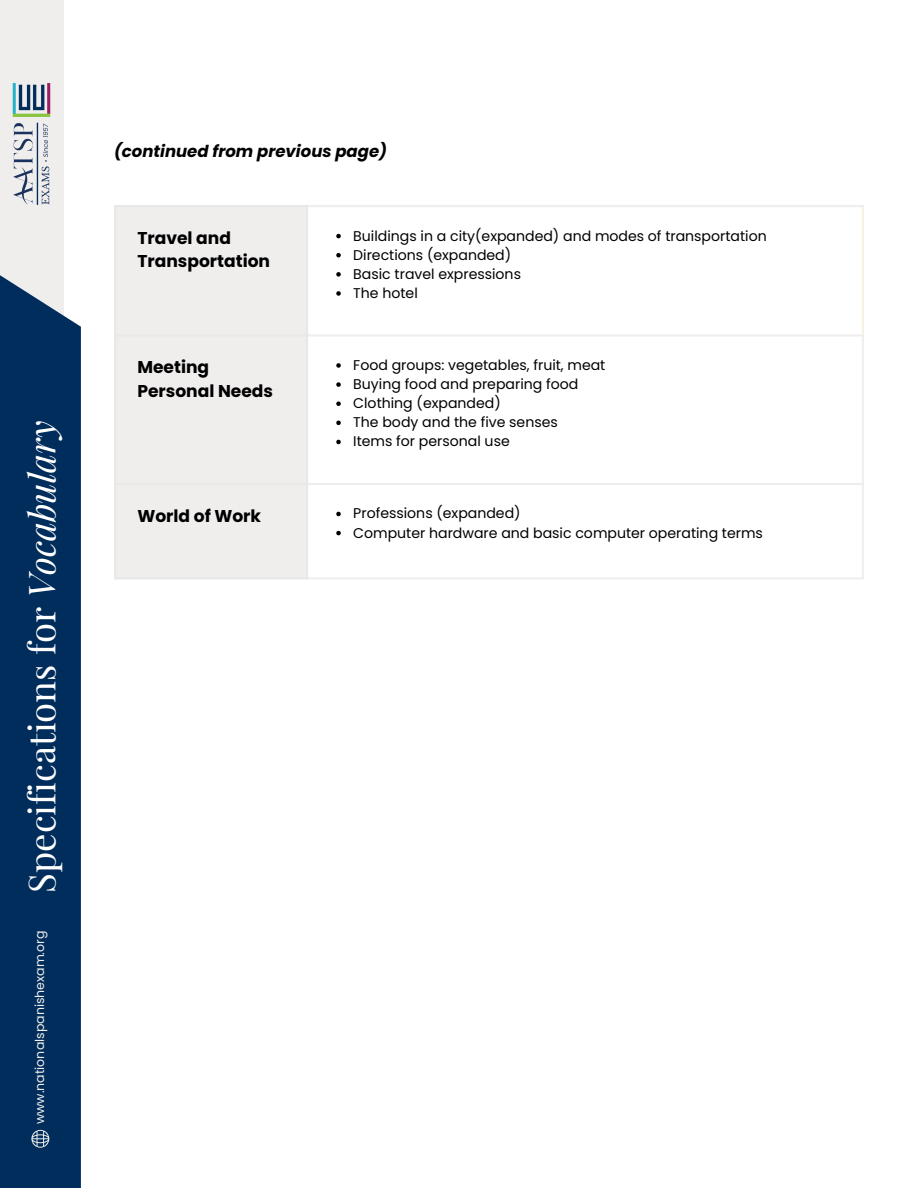
<style>
.page{position:relative;width:918px;height:1188px;background:#fff}
.page>*{position:absolute;margin:0;border:0;box-sizing:border-box;transform-origin:0 0}
.t1{font:36.45px "Playfair Display";color:#fff}
.t2{font:700 17.1px/23.7px "Poppins";color:#000001}
.t3{font:italic 700 16.5px "Poppins";color:#000001}
.t4{font:14.1px "Poppins";color:#000001}
.t5{font:12.6px "Poppins";color:#f0eeed}
.s1{font-style:italic}
</style>
<div class="page">
<div style="left:116px;top:207px;width:190px;height:370px;background:#f0eeed"></div>
<svg style="left:336px;top:234px;width:5px;height:4px"></svg>
<svg style="left:336px;top:253px;width:5px;height:4px"></svg>
<svg style="left:336px;top:272px;width:5px;height:5px"></svg>
<svg style="left:336px;top:291px;width:5px;height:5px"></svg>
<svg style="left:336px;top:363px;width:5px;height:5px"></svg>
<svg style="left:336px;top:382px;width:5px;height:5px"></svg>
<svg style="left:336px;top:401px;width:5px;height:5px"></svg>
<svg style="left:336px;top:421px;width:5px;height:4px"></svg>
<svg style="left:336px;top:440px;width:5px;height:4px"></svg>
<svg style="left:336px;top:512px;width:5px;height:4px"></svg>
<svg style="left:336px;top:531px;width:5px;height:4px"></svg>
<hr style="left:114px;top:207px;width:2px;height:370px;background:#e8e8e8">
<hr style="left:306px;top:207px;width:2px;height:370px;background:#e8e8e8">
<hr style="left:114px;top:205px;width:194px;height:2px;background:#e8e8e8">
<hr style="left:114px;top:334px;width:194px;height:3px;background:#e8e8e8">
<hr style="left:114px;top:483px;width:194px;height:2px;background:#e8e8e8">
<hr style="left:114px;top:577px;width:194px;height:2px;background:#e8e8e8">
<hr style="left:862px;top:207px;width:2px;height:127px;background:#f7f1e0">
<hr style="left:862px;top:337px;width:2px;height:240px;background:#f0eeed">
<hr style="left:308px;top:205px;width:556px;height:2px;background:#f0eeed">
<hr style="left:308px;top:334px;width:556px;height:3px;background:#f0eeed">
<hr style="left:308px;top:483px;width:556px;height:2px;background:#f0eeed">
<hr style="left:308px;top:577px;width:556px;height:2px;background:#f0eeed">
<div style="left:0;top:0;width:63px;height:906px;background:#f0eeed"></div>
<div style="left:0;top:264px;width:81px;height:924px;background:#002d5c"></div>
<svg style="left:31px;top:1130px;width:18px;height:18px"></svg>
<img style="left:12px;top:83px;width:39px;height:122px">
<p class="t1" style="left:16px;top:893px;width:476px;rotate:-90deg">Specifications for <span class="s1">Vocabulary</span></p>
<p class="t5" style="left:31px;top:1124px;width:195px;rotate:-90deg">www.nationalspanishexam.org</p>
<p class="t3" style="left:114px;top:140px;width:274px">(continued from previous page)</p>
<p class="t2" style="left:137px;top:226px;width:134px">Travel and<br>Transportation</p>
<h1 class="t4" style="left:353px;top:226px;width:415px">Buildings in a city(expanded) and modes of transportation</h1>
<p class="t4" style="left:353px;top:245px;width:159px">Directions (expanded)</p>
<p class="t4" style="left:353px;top:264px;width:169px">Basic travel expressions</p>
<h2 class="t4" style="left:353px;top:283px;width:66px">The hotel</h2>
<p class="t2" style="left:137px;top:355px;width:137px">Meeting<br>Personal Needs</p>
<p class="t4" style="left:353px;top:355px;width:254px">Food groups: vegetables, fruit, meat</p>
<p class="t4" style="left:353px;top:374px;width:227px">Buying food and preparing food</p>
<p class="t4" style="left:353px;top:393px;width:149px">Clothing (expanded)</p>
<p class="t4" style="left:353px;top:413px;width:206px">The body and the five senses</p>
<p class="t4" style="left:353px;top:432px;width:158px">Items for personal use</p>
<p class="t2" style="left:137px;top:504px;width:125px">World of Work</p>
<p class="t4" style="left:353px;top:504px;width:169px">Professions (expanded)</p>
<p class="t4" style="left:353px;top:523px;width:411px">Computer hardware and basic computer operating terms</p>
</div>
